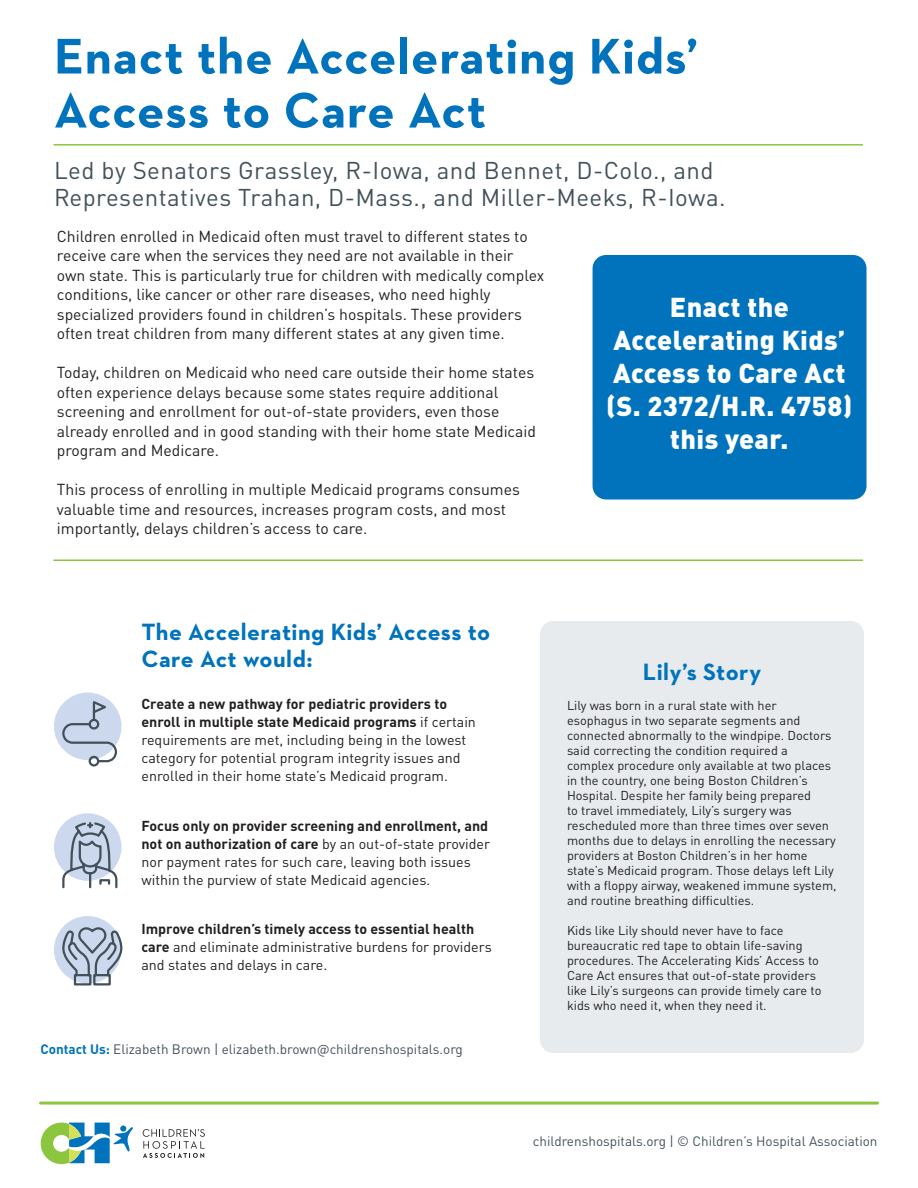
<style>
.page{position:relative;width:918px;height:1188px;background:#fff}
.page>*{position:absolute;margin:0;border:0;box-sizing:border-box;transform-origin:0 0}
.t1{font:700 51px/54px "Neutraface 2 Text";letter-spacing:.015em;color:#0073bc}
.t2{font:900 27px/33px "DINOT";letter-spacing:.015em;color:#fff;text-align:center}
.t3{font:24px/27px "DINOT";letter-spacing:.02em;color:#425159}
.t4{font:700 24px/27px "Neutraface 2 Text";letter-spacing:.02em;color:#0073bc}
.t5{font:15.75px/19.5px "DINOT";color:#231f20}
.t6{font:14.25px/18px "DINOT";color:#231f20}
.t7{font:13.5px "DINOT";color:#425159}
.t8{font:12.75px/15px "DINOT";color:#231f20}
.s1{font-weight:700}
.s2{font-weight:700;color:#0073bc}
</style>
<div class="page">
<hr style="left:40px;top:1102px;width:838px;height:3px;background:#8bc63e">
<svg style="left:143px;top:1129px;width:62px;height:29px"></svg>
<svg style="left:41px;top:1123px;width:92px;height:41px"></svg>
<div style="left:120px;top:1125px;width:6px;height:7px;background:#0073bc;border-radius:50%"></div>
<div style="left:540px;top:621px;width:324px;height:432px;background:#e7ebed;border-radius:14px"></div>
<hr style="left:54px;top:144px;width:808px;height:2px;background:#8bc63e">
<hr style="left:54px;top:560px;width:808px;height:1px;background:#8bc63e">
<div style="left:593px;top:255px;width:274px;height:245px;background:#0073bc;border-radius:14px"></div>
<div style="left:54px;top:693px;width:68px;height:67px;background:#ccd8ed;border-radius:50%"></div>
<svg style="left:61px;top:699px;width:57px;height:68px"></svg>
<div style="left:54px;top:916px;width:68px;height:68px;background:#ccd8ed;border-radius:50%"></div>
<svg style="left:62px;top:926px;width:61px;height:60px"></svg>
<div style="left:54px;top:813px;width:68px;height:68px;background:#ccd8ed;border-radius:50%"></div>
<svg style="left:61px;top:821px;width:58px;height:68px"></svg>
<h1 class="t1" style="left:54px;top:29px;width:646px">Enact the Accelerating Kids’<br>Access to Care Act</h1>
<h3 class="t3" style="left:54px;top:156px;width:673px">Led by Senators Grassley, R-Iowa, and Bennet, D-Colo., and<br>Representatives Trahan, D-Mass., and Miller-Meeks, R-Iowa.</h3>
<p class="t5" style="left:57px;top:226px;width:489px">Children enrolled in Medicaid often must travel to different states to receive care when the services they need are not available in their own state. This is particularly true for children with medically complex conditions, like cancer or other rare diseases, who need highly specialized providers found in children’s hospitals. These providers often treat children from many different states at any given time.</p>
<p class="t5" style="left:57px;top:362px;width:481px">Today, children on Medicaid who need care outside their home states often experience delays because some states require additional screening and enrollment for out-of-state providers, even those already enrolled and in good standing with their home state Medicaid program and Medicare.</p>
<p class="t5" style="left:57px;top:479px;width:465px">This process of enrolling in multiple Medicaid programs consumes valuable time and resources, increases program costs, and most importantly, delays children’s access to care.</p>
<h2 class="t2" style="left:606px;top:290px;width:248px">Enact the<br>Accelerating Kids’<br>Access to Care Act (S. 2372/H.R. 4758) this year.</h2>
<h3 class="t4" style="left:141px;top:618px;width:350px">The Accelerating Kids’ Access to<br>Care Act would:</h3>
<p class="t6" style="left:141px;top:695px;width:336px"><span class="s1">Create a new pathway for pediatric providers to enroll in multiple state Medicaid programs</span> if certain requirements are met, including being in the lowest category for potential program integrity issues and enrolled in their home state’s Medicaid program.</p>
<p class="t6" style="left:141px;top:817px;width:350px"><span class="s1">Focus only on provider screening and enrollment, and not on authorization of care</span> by an out-of-state provider nor payment rates for such care, leaving both issues within the purview of state Medicaid agencies.</p>
<p class="t6" style="left:141px;top:920px;width:352px"><span class="s1">Improve children’s timely access to essential health care</span> and eliminate administrative burdens for providers and states and delays in care.</p>
<p class="t7" style="left:40px;top:1040px;width:424px"><span class="s2">Contact Us:</span> Elizabeth Brown | elizabeth.brown@childrenshospitals.org</p>
<h3 class="t4" style="left:643px;top:658px;width:120px">Lily’s Story</h3>
<p class="t8" style="left:567px;top:698px;width:271px">Lily was born in a rural state with her esophagus in two separate segments and connected abnormally to the windpipe. Doctors said correcting the condition required a complex procedure only available at two places in the country, one being Boston Children’s Hospital. Despite her family being prepared<br>to travel immediately, Lily’s surgery was rescheduled more than three times over seven months due to delays in enrolling the necessary providers at Boston Children’s in her home state’s Medicaid program. Those delays left Lily with a floppy airway, weakened immune system, and routine breathing difficulties.</p>
<p class="t8" style="left:567px;top:923px;width:256px">Kids like Lily should never have to face bureaucratic red tape to obtain life-saving procedures. The Accelerating Kids’ Access to Care Act ensures that out-of-state providers like Lily’s surgeons can provide timely care to kids who need it, when they need it.</p>
<p class="t7" style="left:533px;top:1133px;width:346px">childrenshospitals.org | © Children’s Hospital Association</p>
</div>
